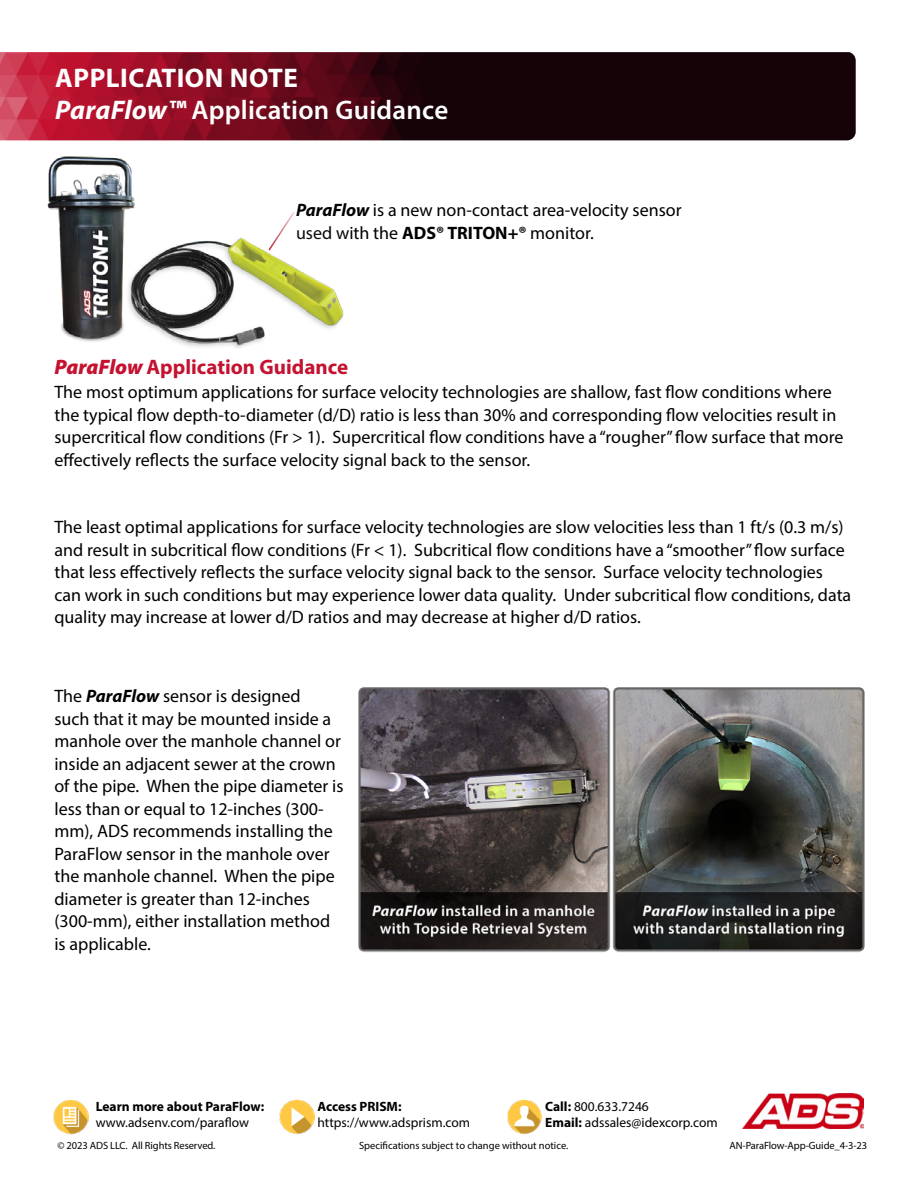
<style>
.page{position:relative;width:918px;height:1188px;background:#fff}
.page>*{position:absolute;margin:0;border:0;box-sizing:border-box;transform-origin:0 0}
.t1{font:600 27px "Myriad Pro";letter-spacing:.01em;color:#fff}
.t2{font:700 27px "Myriad Pro";letter-spacing:.02em;color:#fff}
.t3{font:700 21px "Myriad Pro";color:#c41230}
.t4{font:18px/22.5px "Myriad Pro";color:#000}
.t5{font:13.5px "Myriad Pro";color:#000}
.t6{font:700 13.5px "Myriad Pro";color:#000}
.t7{font:10.5px "Myriad Pro";letter-spacing:-.005em;color:#000}
.s1{font-weight:700;font-style:italic}
.s2{font-weight:700}
.s3{font-weight:900;font-style:italic}
</style>
<div class="page">
<img style="left:53px;top:1100px;width:35px;height:35px">
<img style="left:507px;top:1099px;width:35px;height:35px">
<img style="left:279px;top:1099px;width:35px;height:35px">
<img style="left:0;top:52px;width:856px;height:88px">
<img style="left:47px;top:156px;width:297px;height:192px">
<img style="left:742px;top:1093px;width:122px;height:36px">
<img style="left:358px;top:687px;width:507px;height:265px">
<svg style="left:267px;top:210px;width:29px;height:42px"></svg>
<p class="t2" style="left:55px;top:60px;width:244px">APPLICATION NOTE</p>
<p class="t1" style="left:55px;top:93px;width:395px"><span class="s1">ParaFlow™</span> Application Guidance</p>
<p class="t4" style="left:296px;top:199px;width:387px"><span class="s1">ParaFlow</span> is a new non-contact area-velocity sensor used with the <span class="s2">ADS® TRITON+®</span> monitor.</p>
<p class="t3" style="left:54px;top:354px;width:295px"><span class="s3">ParaFlow</span> Application Guidance</p>
<p class="t4" style="left:54px;top:381px;width:791px">The most optimum applications for surface velocity technologies are shallow, fast flow conditions where the typical flow depth-to-diameter (d/D) ratio is less than 30% and corresponding flow velocities result in supercritical flow conditions (Fr &gt; 1). Supercritical flow conditions have a “rougher” flow surface that more effectively reflects the surface velocity signal back to the sensor.</p>
<p class="t4" style="left:54px;top:516px;width:798px">The least optimal applications for surface velocity technologies are slow velocities less than 1 ft/s (0.3 m/s) and result in subcritical flow conditions (Fr &lt; 1). Subcritical flow conditions have a “smoother” flow surface that less effectively reflects the surface velocity signal back to the sensor. Surface velocity technologies can work in such conditions but may experience lower data quality. Under subcritical flow conditions, data quality may increase at lower d/D ratios and may decrease at higher d/D ratios.</p>
<p class="t4" style="left:54px;top:684px;width:291px">The <span class="s1">ParaFlow</span> sensor is designed<br>such that it may be mounted inside a manhole over the manhole channel or inside an adjacent sewer at the crown of the pipe. When the pipe diameter is less than or equal to 12-inches (300- mm), ADS recommends installing the ParaFlow sensor in the manhole over the manhole channel. When the pipe diameter is greater than 12-inches (300-mm), either installation method is applicable.</p>
<p class="t6" style="left:96px;top:1098px;width:170px">Learn more about ParaFlow:</p>
<p class="t5" style="left:96px;top:1114px;width:155px">www.adsenv.com/paraflow</p>
<p class="t6" style="left:318px;top:1098px;width:86px">Access PRISM:</p>
<p class="t5" style="left:318px;top:1114px;width:154px">https://www.adsprism.com</p>
<p class="t5" style="left:545px;top:1098px;width:105px"><span class="s2">Call:</span> 800.633.7246</p>
<p class="t5" style="left:545px;top:1114px;width:174px"><span class="s2">Email:</span> adssales@idexcorp.com</p>
<p class="t7" style="left:57px;top:1139px;width:159px">© 2023 ADS LLC. All Rights Reserved.</p>
<p class="t7" style="left:359px;top:1139px;width:211px">Specifications subject to change without notice.</p>
<p class="t7" style="left:729px;top:1139px;width:139px">AN-ParaFlow-App-Guide_4-3-23</p>
</div>
